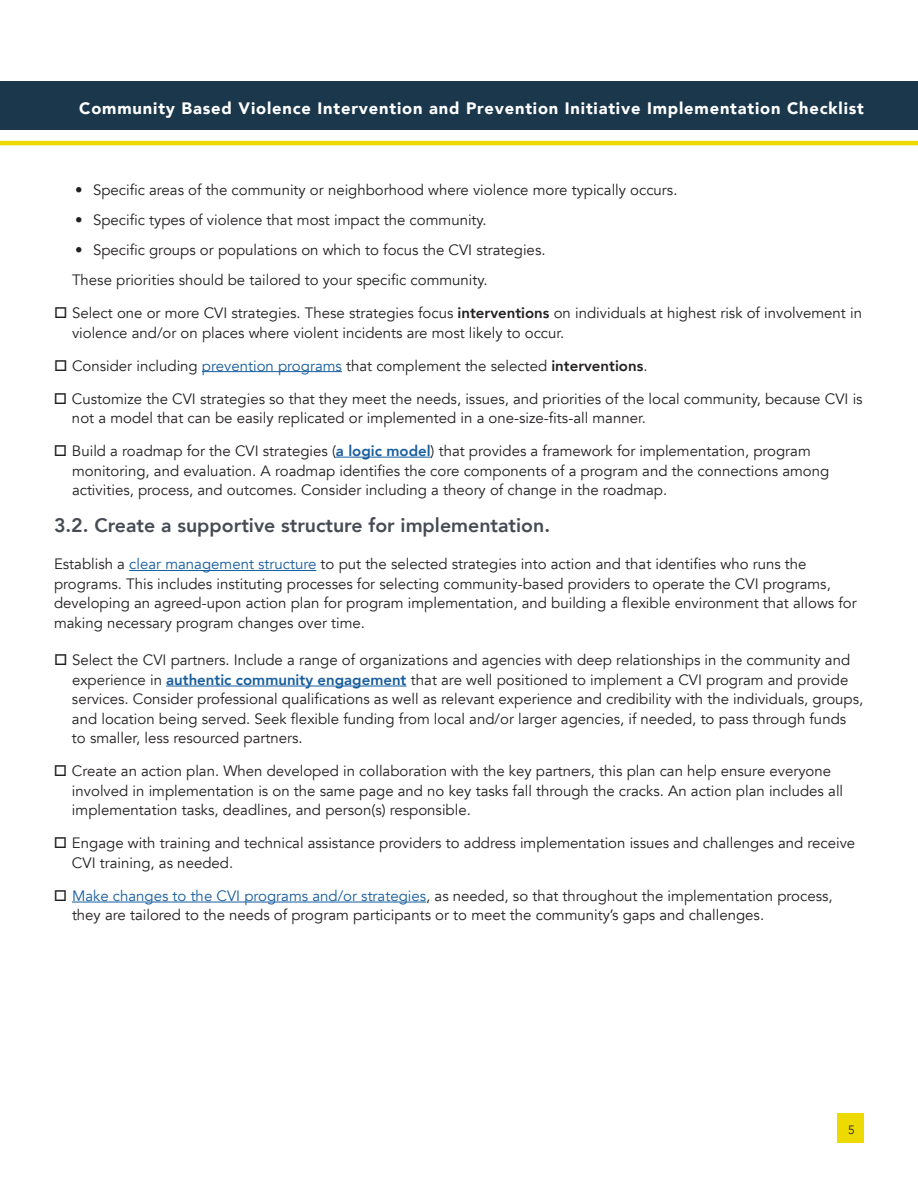
<style>
.page{position:relative;width:918px;height:1188px;background:#fff}
.page>*{position:absolute;margin:0;border:0;box-sizing:border-box;transform-origin:0 0}
.t1{font:800 19.5px "Avenir";color:#464b54}
.t2{font:900 16.5px "Avenir";letter-spacing:.05em;color:#fff}
.t3{font:15px/19.5px "Avenir";color:#231f20}
.t4{font:12px "Avenir";color:#231f20}
.s1{font-weight:800}
.s2{color:#175d9e}
.s3{font-weight:800;color:#175d9e}
</style>
<div class="page">
<div style="left:0;top:81px;width:918px;height:49px;background:#1a374b"></div>
<hr style="left:0;top:141px;width:918px;height:4px;background:#edda01">
<div style="left:838px;top:1113px;width:26px;height:30px;background:#edda01"></div>
<hr style="left:202px;top:371px;width:140px;height:1px;background:#175d9e">
<hr style="left:336px;top:457px;width:95px;height:1px;background:#175d9e">
<hr style="left:129px;top:570px;width:187px;height:1px;background:#175d9e">
<hr style="left:166px;top:686px;width:240px;height:1px;background:#175d9e">
<hr style="left:72px;top:902px;width:354px;height:1px;background:#175d9e">
<p class="t2" style="left:79px;top:101px;width:786px">Community Based Violence Intervention and Prevention Initiative Implementation Checklist</p>
<p class="t3" style="left:75px;top:180px;width:604px">• Specific areas of the community or neighborhood where violence more typically occurs.</p>
<p class="t3" style="left:75px;top:210px;width:413px">• Specific types of violence that most impact the community.</p>
<p class="t3" style="left:72px;top:235px;width:475px;line-height:30px">• Specific groups or populations on which to focus the CVI strategies.<br>These priorities should be tailored to your specific community.</p>
<p class="t3" style="left:72px;top:305px;width:792px">Select one or more CVI strategies. These strategies focus <span class="s1">interventions</span> on individuals at highest risk of involvement in violence and/or on places where violent incidents are most likely to occur.</p>
<p class="t3" style="left:72px;top:357px;width:577px">Consider including <span class="s2">prevention programs</span> that complement the selected <span class="s1">interventions</span>.</p>
<p class="t3" style="left:72px;top:390px;width:792px">Customize the CVI strategies so that they meet the needs, issues, and priorities of the local community, because CVI is not a model that can be easily replicated or implemented in a one-size-fits-all manner.</p>
<p class="t3" style="left:72px;top:441px;width:759px">Build a roadmap for the CVI strategies (<span class="s3">a logic model</span>) that provides a framework for implementation, program monitoring, and evaluation. A roadmap identifies the core components of a program and the connections among activities, process, and outcomes. Consider including a theory of change in the roadmap.</p>
<h1 class="t1" style="left:54px;top:510px;width:498px">3.2. Create a supportive structure for implementation.</h1>
<p class="t3" style="left:54px;top:556px;width:804px">Establish a <span class="s2">clear management structure</span> to put the selected strategies into action and that identifies who runs the programs. This includes instituting processes for selecting community-based providers to operate the CVI programs, developing an agreed-upon action plan for program implementation, and building a flexible environment that allows for making necessary program changes over time.</p>
<p class="t3" style="left:72px;top:652px;width:793px">Select the CVI partners. Include a range of organizations and agencies with deep relationships in the community and experience in <span class="s3">authentic community engagement</span> that are well positioned to implement a CVI program and provide services. Consider professional qualifications as well as relevant experience and credibility with the individuals, groups, and location being served. Seek flexible funding from local and/or larger agencies, if needed, to pass through funds to smaller, less resourced partners.</p>
<p class="t3" style="left:72px;top:763px;width:773px">Create an action plan. When developed in collaboration with the key partners, this plan can help ensure everyone involved in implementation is on the same page and no key tasks fall through the cracks. An action plan includes all implementation tasks, deadlines, and person(s) responsible.</p>
<p class="t3" style="left:72px;top:835px;width:785px">Engage with training and technical assistance providers to address implementation issues and challenges and receive<br>CVI training, as needed.</p>
<p class="t3" style="left:72px;top:888px;width:762px"><span class="s2">Make changes to the CVI programs and/or strategies</span>, as needed, so that throughout the implementation process, they are tailored to the needs of program participants or to meet the community’s gaps and challenges.</p>
<p class="t4" style="left:848px;top:1125px;width:8px">5</p>
</div>
